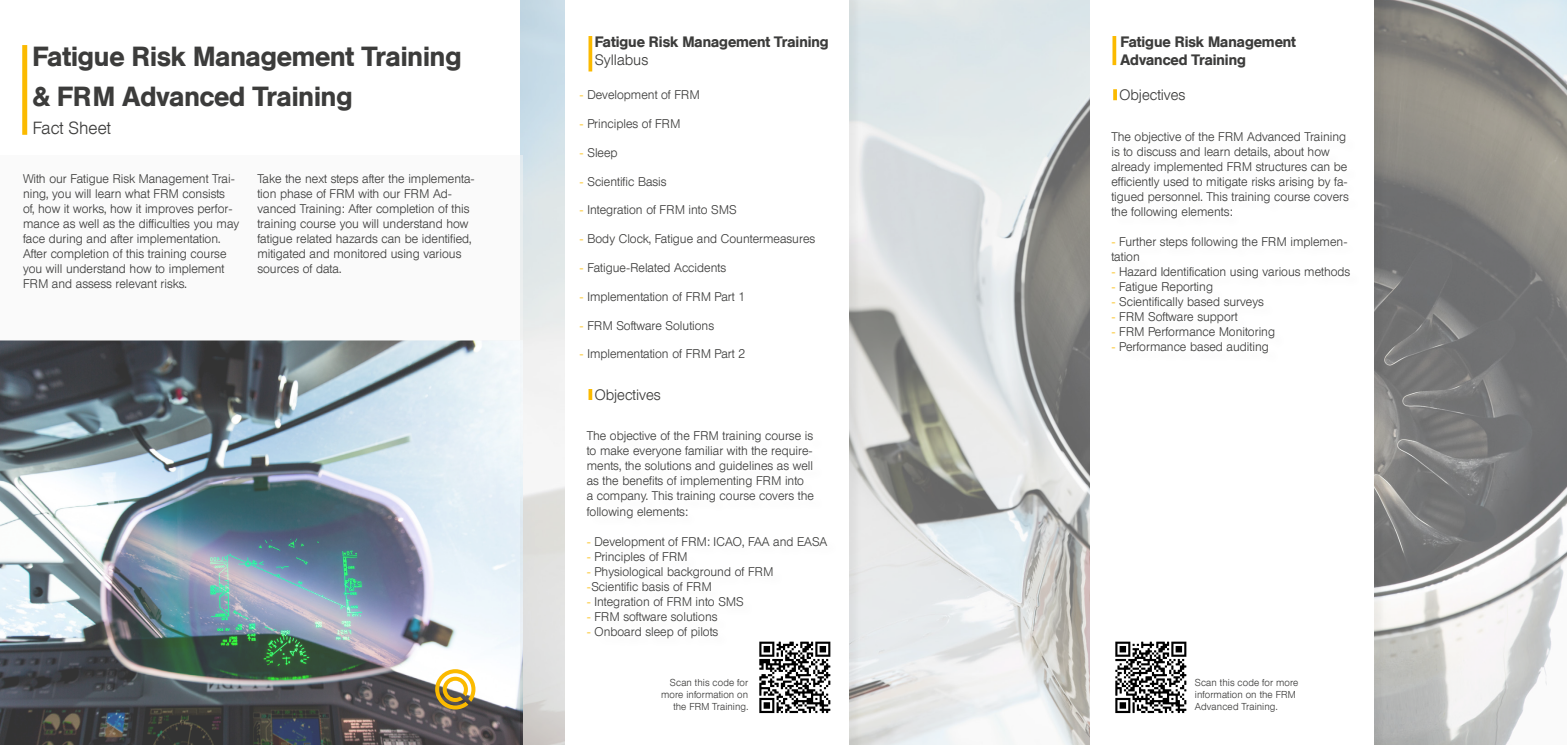
<style>
.page{position:relative;width:1567px;height:745px;background:#fff}
.page>*{position:absolute;margin:0;border:0;box-sizing:border-box;transform-origin:0 0}
.t1{font:500 27.5px/40px "Lufthansa";color:#3c3c3b}
.t2{font:300 17.5px "Lufthansa";color:#3c3c3b}
.t3{font:500 15px/18px "Lufthansa";color:#3c3c3b}
.t4{font:300 15px "Lufthansa";color:#3c3c3b}
.t5{font:300 12.5px/15px "Lufthansa";color:#3c3c3b}
.t6{font:300 10px/12px "Lufthansa";letter-spacing:.01em;color:#3c3c3b}
.s1{color:#fbba00}
</style>
<div class="page">
<img style="left:520px;top:0;width:1046px;height:744px">
<div style="left:1090px;top:0;width:297px;height:744px;background:#000;opacity:.05"></div>
<div style="left:1090px;top:0;width:283px;height:744px;background:#fff"></div>
<div style="left:565px;top:0;width:298px;height:744px;background:#000;opacity:.05"></div>
<div style="left:565px;top:0;width:284px;height:744px;background:#fff"></div>
<img style="left:759px;top:650px;width:72px;height:64px">
<img style="left:1115px;top:641px;width:72px;height:73px">
<svg style="left:588px;top:36px;width:4px;height:35px"></svg>
<svg style="left:588px;top:389px;width:4px;height:11px"></svg>
<svg style="left:1113px;top:89px;width:3px;height:11px"></svg>
<svg style="left:1112px;top:36px;width:4px;height:29px"></svg>
<img style="left:0;top:340px;width:523px;height:404px">
<div style="left:0;top:154px;width:523px;height:186px;background:#f6f6f6"></div>
<svg style="left:435px;top:668px;width:40px;height:41px"></svg>
<div style="left:22px;top:45px;width:5px;height:90px;background:#fbba00"></div>
<h1 class="t1" style="left:33px;top:36px;width:430px">Fatigue Risk Management Training &amp; FRM Advanced Training</h1>
<h2 class="t2" style="left:33px;top:118px;width:80px">Fact Sheet</h2>
<p class="t5" style="left:23px;top:171px;width:218px">With our Fatigue Risk Management Trai&shy;ning, you will learn what FRM consists of, how it works, how it improves perfor&shy;mance as well as the difficulties you may face during and after implementation.<br>After completion of this training course you will understand how to implement FRM and assess relevant risks.</p>
<p class="t5" style="left:257px;top:171px;width:219px">Take the next steps after the implementa&shy;tion phase of FRM with our FRM Ad&shy;vanced Training: After completion of this training course you will understand how fatigue related hazards can be identified, mitigated and monitored using various sources of data.</p>
<p class="t3" style="left:594px;top:33px;width:235px">Fatigue Risk Management Training</p>
<p class="t4" style="left:594px;top:51px;width:55px">Syllabus</p>
<p class="t5" style="left:579px;top:88px;width:122px"><span class="s1">-</span> Development of FRM</p>
<p class="t5" style="left:579px;top:116px;width:102px"><span class="s1">-</span> Principles of FRM</p>
<p class="t5" style="left:579px;top:145px;width:40px"><span class="s1">-</span> Sleep</p>
<p class="t5" style="left:579px;top:174px;width:88px"><span class="s1">-</span> Scientific Basis</p>
<p class="t5" style="left:579px;top:203px;width:159px"><span class="s1">-</span> Integration of FRM into SMS</p>
<p class="t5" style="left:579px;top:231px;width:237px"><span class="s1">-</span> Body Clock, Fatigue and Countermeasures</p>
<p class="t5" style="left:579px;top:260px;width:148px"><span class="s1">-</span> Fatigue-Related Accidents</p>
<p class="t5" style="left:579px;top:289px;width:167px"><span class="s1">-</span> Implementation of FRM Part 1</p>
<p class="t5" style="left:579px;top:318px;width:136px"><span class="s1">-</span> FRM Software Solutions</p>
<p class="t5" style="left:579px;top:346px;width:167px"><span class="s1">-</span> Implementation of FRM Part 2</p>
<p class="t4" style="left:594px;top:385px;width:67px">Objectives</p>
<p class="t5" style="left:586px;top:428px;width:229px">The objective of the FRM training course is to make everyone familiar with the require&shy;ments, the solutions and guidelines as well as the benefits of implementing FRM into<br>a company. This training course covers the following elements:</p>
<p class="t5" style="left:586px;top:533px;width:242px"><span class="s1">-</span> Development of FRM: ICAO, FAA and EASA</p>
<p class="t5" style="left:586px;top:548px;width:102px"><span class="s1">-</span> Principles of FRM</p>
<p class="t5" style="left:586px;top:563px;width:188px"><span class="s1">-</span> Physiological background of FRM <span class="s1">-</span>Scientific basis of FRM</p>
<p class="t5" style="left:586px;top:593px;width:159px"><span class="s1">-</span> Integration of FRM into SMS</p>
<p class="t5" style="left:586px;top:608px;width:132px"><span class="s1">-</span> FRM software solutions</p>
<p class="t5" style="left:586px;top:623px;width:133px"><span class="s1">-</span> Onboard sleep of pilots</p>
<p class="t6" style="left:661px;top:676px;width:89px;text-align:right">Scan this code for more information on the FRM Training.</p>
<p class="t3" style="left:1120px;top:33px;width:177px">Fatigue Risk Management<br>Advanced Training</p>
<p class="t4" style="left:1119px;top:86px;width:67px">Objectives</p>
<p class="t5" style="left:1111px;top:129px;width:239px">The objective of the FRM Advanced Training is to discuss and learn details, about how already implemented FRM structures can be efficiently used to mitigate risks arising by fa&shy;tigued personnel. This training course covers the following elements:</p>
<p class="t5" style="left:1111px;top:234px;width:237px"><span class="s1">-</span> Further steps following the FRM implemen&shy;tation</p>
<p class="t5" style="left:1111px;top:264px;width:240px"><span class="s1">-</span> Hazard Identification using various methods</p>
<p class="t5" style="left:1111px;top:279px;width:103px"><span class="s1">-</span> Fatigue Reporting</p>
<p class="t5" style="left:1111px;top:294px;width:154px"><span class="s1">-</span> Scientifically based surveys</p>
<p class="t5" style="left:1111px;top:309px;width:128px"><span class="s1">-</span> FRM Software support</p>
<p class="t5" style="left:1111px;top:324px;width:165px"><span class="s1">-</span> FRM Performance Monitoring</p>
<p class="t5" style="left:1111px;top:339px;width:159px"><span class="s1">-</span> Performance based auditing</p>
<p class="t6" style="left:1194px;top:676px;width:105px">Scan this code for more information on the FRM<br>Advanced Training.</p>
</div>
